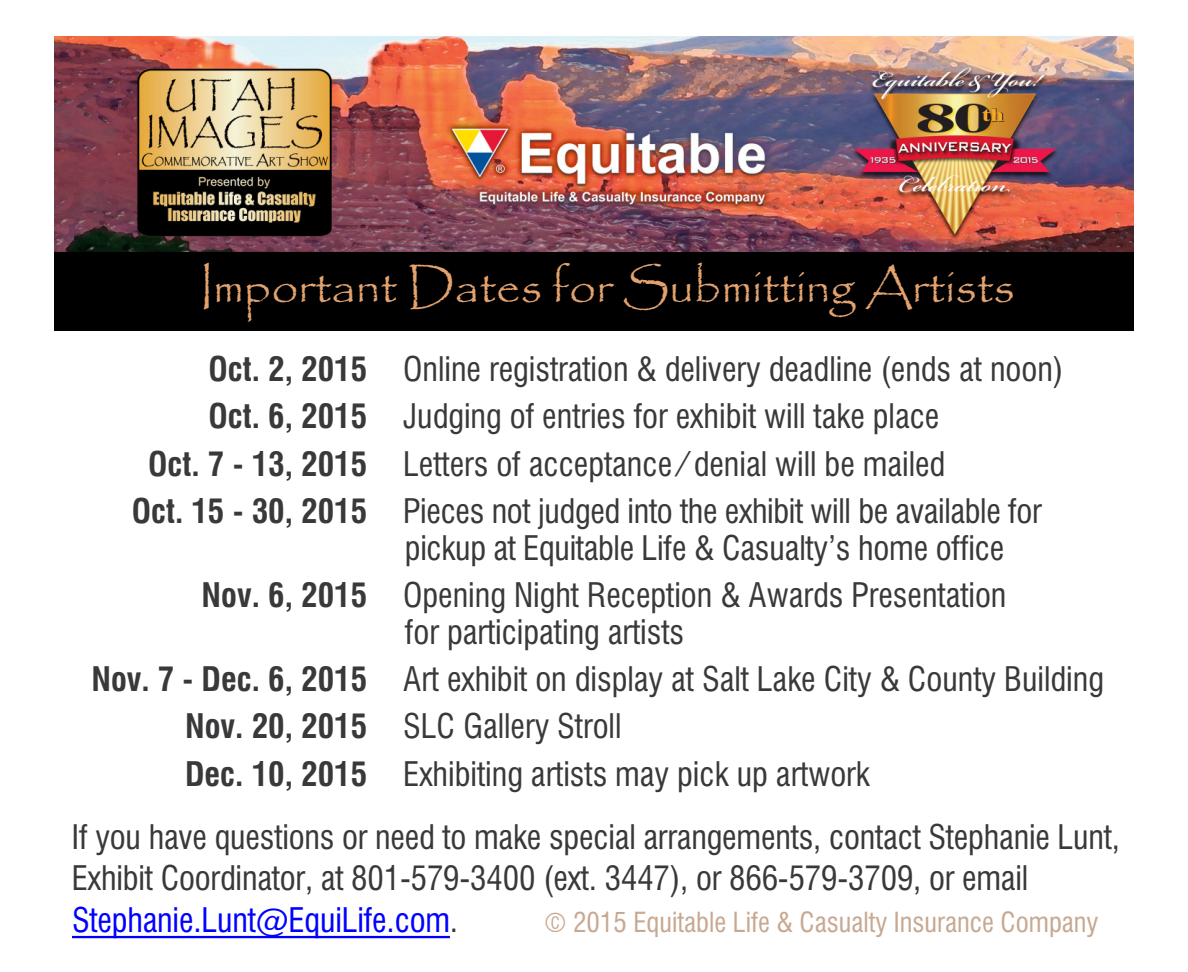
<style>
.page{position:relative;width:1188px;height:972px;background:#fff}
.page>*{position:absolute;margin:0;border:0;box-sizing:border-box;transform-origin:0 0}
.t1{font:48px "Papyrus";color:#e4a36e}
.t2{font:33px/41.4px "Corporate Condensed Regular Swfte";color:#39383a;text-align:right}
.t3{font:27px "Corporate Condensed Regular Swfte";color:#c7a891}
.s1{font-family:"Corporate Condensed Bold Swfte"}
.s2{color:#00f}
</style>
<div class="page">
<img style="left:54px;top:36px;width:1080px;height:216px">
<div style="left:54px;top:252px;width:1080px;height:79px;background:#000"></div>
<hr style="left:72px;top:936px;width:378px;height:2px;background:#00f">
<h1 class="t1" style="left:200px;top:257px;width:816px">Important Dates for Submitting Artists</h1>
<p class="t2" style="left:208px;top:351px;width:856px"><span class="s1">Oct. 2, 2015</span> Online registration &amp; delivery deadline (ends at noon)</p>
<p class="t2" style="left:208px;top:398px;width:732px"><span class="s1">Oct. 6, 2015</span> Judging of entries for exhibit will take place</p>
<p class="t2" style="left:148px;top:445px;width:799px"><span class="s1">Oct. 7 - 13, 2015</span> Letters of acceptance / denial will be mailed</p>
<p class="t2" style="left:132px;top:493px;width:911px"><span class="s1">Oct. 15 - 30, 2015</span> Pieces not judged into the exhibit will be available for</p>
<p class="t2" style="left:202px;top:526px;width:806px;line-height:47.4px">pickup at Equitable Life &amp; Casualty’s home office<br><span class="s1">Nov. 6, 2015</span> Opening Night Reception &amp; Awards Presentation</p>
<p class="t2" style="left:405px;top:613px;width:281px">for participating artists</p>
<p class="t2" style="left:91px;top:661px;width:1014px"><span class="s1">Nov. 7 - Dec. 6, 2015</span> Art exhibit on display at Salt Lake City &amp; County Building</p>
<p class="t2" style="left:185px;top:708px;width:438px"><span class="s1">Nov. 20, 2015</span> SLC Gallery Stroll</p>
<p class="t2" style="left:185px;top:756px;width:686px"><span class="s1">Dec. 10, 2015</span> Exhibiting artists may pick up artwork</p>
<p class="t2" style="left:72px;top:819px;width:1050px;text-align:left">If you have questions or need to make special arrangements, contact Stephanie Lunt,<br>Exhibit Coordinator, at 801-579-3400 (ext. 3447), or 866-579-3709, or email<br><span class="s2">Stephanie.Lunt@EquiLife.com</span>.</p>
<p class="t3" style="left:544px;top:910px;width:556px">© 2015 Equitable Life &amp; Casualty Insurance Company</p>
</div>
